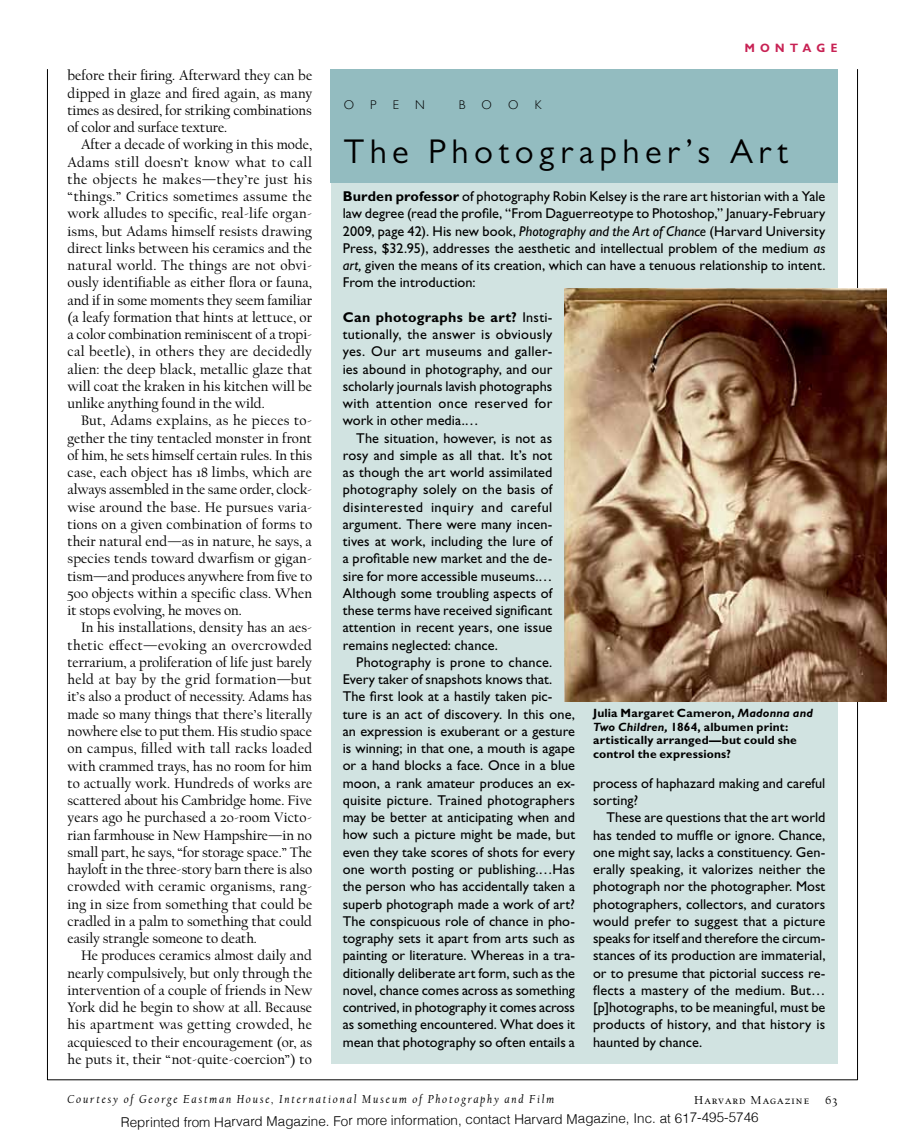
<style>
.page{position:relative;width:905px;height:1134px;background:#fff}
.page>*{position:absolute;margin:0;border:0;box-sizing:border-box;transform-origin:0 0}
.t1{font:34.5px "Gill Sans MT Std";letter-spacing:.16em;color:#000}
.t2{font:14.25px/17.2px "Gill Sans Std";letter-spacing:.005em;color:#000;text-align:justify}
.t3{font:14.25px/17.2px "Cal Harvard";color:#000;text-align:justify}
.t4{font:300 13.5px "Helvetica";letter-spacing:-.01em;color:#000}
.t5{font:300 12.6px "Gill Sans";color:#000}
.t6{font:700 12px/13.5px "Gill Sans Std";letter-spacing:.015em;color:#000}
.t7{font:italic 12px "Cal Harvard";letter-spacing:.15em;color:#000}
.t8{font:12px "Cal Harvard";letter-spacing:.1em;color:#000}
.t9{font:700 12px "Gill Sans Display";letter-spacing:.42em;color:#c82254}
.s1{font-weight:700}
.s2{font-style:italic}
</style>
<div class="page">
<hr style="left:47px;top:69px;width:1px;height:1011px;background:#000">
<hr style="left:857px;top:69px;width:1px;height:1011px;background:#000">
<hr style="left:47px;top:1080px;width:810px;height:1px;background:#000">
<div style="left:331px;top:80px;width:506px;height:984px;background:#d1e3e1"></div>
<div style="left:330px;top:69px;width:507px;height:114px;background:#93bcc0"></div>
<img style="left:564px;top:288px;width:322px;height:413px">
<p class="t3" style="left:68px;top:68px;width:246px">before their firing. Afterward they can be dipped in glaze and fired again, as many times as desired, for striking combinations of color and surface texture.</p>
<p class="t3" style="left:68px;top:137px;width:246px;text-indent:13px">After a decade of working in this mode, Adams still doesn’t know what to call the objects he makes—they’re just his “things.” Critics sometimes assume the work alludes to specific, real-life organ&shy;isms, but Adams himself resists drawing direct links between his ceramics and the natural world. The things are not obvi&shy;ously identifiable as either flora or fauna, and if in some moments they seem familiar (a leafy formation that hints at lettuce, or a color combination reminiscent of a tropi&shy;cal beetle), in others they are decidedly alien: the deep black, metallic glaze that will coat the kraken in his kitchen will be unlike anything found in the wild.</p>
<p class="t3" style="left:68px;top:413px;width:246px;text-indent:13px">But, Adams explains, as he pieces to&shy;gether the tiny tentacled monster in front of him, he sets himself certain rules. In this case, each object has 18 limbs, which are always assembled in the same order, clock&shy;wise around the base. He pursues varia&shy;tions on a given combination of forms to their natural end—as in nature, he says, a species tends toward dwarfism or gigan&shy;tism—and produces anywhere from five to 500 objects within a specific class. When it stops evolving, he moves on.</p>
<p class="t3" style="left:68px;top:620px;width:246px;text-indent:13px">In his installations, density has an aes&shy;thetic effect—evoking an overcrowded terrarium, a proliferation of life just barely held at bay by the grid formation—but it’s also a product of necessity. Adams has made so many things that there’s literally nowhere else to put them. His studio space on campus, filled with tall racks loaded with crammed trays, has no room for him to actually work. Hundreds of works are scattered about his Cambridge home. Five years ago he purchased a 20-room Victo&shy;rian farmhouse in New Hampshire—in no small part, he says, “for storage space.” The hayloft in the three-story barn there is also crowded with ceramic organisms, rang&shy;ing in size from something that could be cradled in a palm to something that could easily strangle someone to death.</p>
<p class="t3" style="left:68px;top:948px;width:246px;text-indent:13px">He produces ceramics almost daily and nearly compulsively, but only through the intervention of a couple of friends in New York did he begin to show at all. Because his apartment was getting crowded, he acquiesced to their encouragement (or, as he puts it, their “not-quite-coercion”) to</p>
<p class="t9" style="left:744px;top:41px;width:94px">MONTAGE</p>
<p class="t5" style="left:344px;top:97px;width:12px">O</p>
<p class="t5" style="left:370px;top:97px;width:8px">P</p>
<p class="t5" style="left:393px;top:97px;width:8px">E</p>
<p class="t5" style="left:415px;top:97px;width:11px">N</p>
<p class="t5" style="left:458px;top:97px;width:8px">B</p>
<p class="t5" style="left:481px;top:97px;width:12px">O</p>
<p class="t5" style="left:508px;top:97px;width:12px">O</p>
<p class="t5" style="left:535px;top:97px;width:8px">K</p>
<h1 class="t1" style="left:344px;top:131px;width:446px">The Photographer’s Art</h1>
<p class="t2" style="left:343px;top:188px;width:484px"><span class="s1">Burden professor</span> of photography Robin Kelsey is the rare art historian with a Yale law degree (read the profile, “From Daguerreotype to Photoshop,” January-February 2009, page 42). His new book, <span class="s2">Photography and the Art of Chance</span> (Harvard University Press, $32.95), addresses the aesthetic and intellectual problem of the medium <span class="s2">as art,</span> given the means of its creation, which can have a tenuous relationship to intent.<br>From the introduction:</p>
<p class="t2" style="left:343px;top:308px;width:211px"><span class="s1">Can photographs be art?</span> Insti&shy;tutionally, the answer is obviously yes. Our art museums and galler&shy;ies abound in photography, and our scholarly journals lavish photographs with attention once reserved for work in other media.…</p>
<p class="t2" style="left:343px;top:429px;width:211px;text-indent:13px">The situation, however, is not as rosy and simple as all that. It’s not as though the art world assimilated photography solely on the basis of disinterested inquiry and careful argument. There were many incen&shy;tives at work, including the lure of a profitable new market and the de&shy;sire for more accessible museums.… Although some troubling aspects of these terms have received significant attention in recent years, one issue remains neglected: chance.</p>
<p class="t2" style="left:343px;top:654px;width:234px;text-align:left;text-indent:13px">Photography is prone to chance.<br>Every taker of snapshots knows that.<br>The first look at a hastily taken pic&shy;ture is an act of discovery. In this one, an expression is exuberant or a gesture is winning; in that one, a mouth is agape or a hand blocks a face. Once in a blue moon, a rank amateur produces an ex&shy;quisite picture. Trained photographers may be better at anticipating when and how such a picture might be made, but even they take scores of shots for every one worth posting or publishing.…Has the person who has accidentally taken a superb photograph made a work of art?<br>The conspicuous role of chance in pho&shy;tography sets it apart from arts such as painting or literature. Whereas in a tra&shy;ditionally deliberate art form, such as the novel, chance comes across as something contrived, in photography it comes across as something encountered. What does it mean that photography so often entails a</p>
<p class="t6" style="left:593px;top:706px;width:221px">Julia Margaret Cameron, <span class="s2">Madonna and Two Children,</span> 1864, albumen print: artistically arranged—but could she control the expressions?</p>
<p class="t2" style="left:593px;top:774px;width:234px">process of haphazard making and careful sorting?</p>
<p class="t2" style="left:593px;top:809px;width:234px;text-indent:13px">These are questions that the art world has tended to muffle or ignore. Chance, one might say, lacks a constituency. Gen&shy;erally speaking, it valorizes neither the photograph nor the photographer. Most photographers, collectors, and curators would prefer to suggest that a picture speaks for itself and therefore the circum&shy;stances of its production are immaterial, or to presume that pictorial success re&shy;flects a mastery of the medium. But… [p]hotographs, to be meaningful, must be products of history, and that history is haunted by chance.</p>
<p class="t7" style="left:68px;top:1093px;width:488px">Courtesy of George Eastman House, International Museum of Photography and Film</p>
<p class="t8" style="left:694px;top:1094px;width:116px">Harvard Magazine</p>
<p class="t8" style="left:825px;top:1094px;width:13px">63</p>
<p class="t4" style="left:121px;top:1114px;width:639px">Reprinted from Harvard Magazine. For more information, contact Harvard Magazine, Inc. at 617-495-5746</p>
</div>
